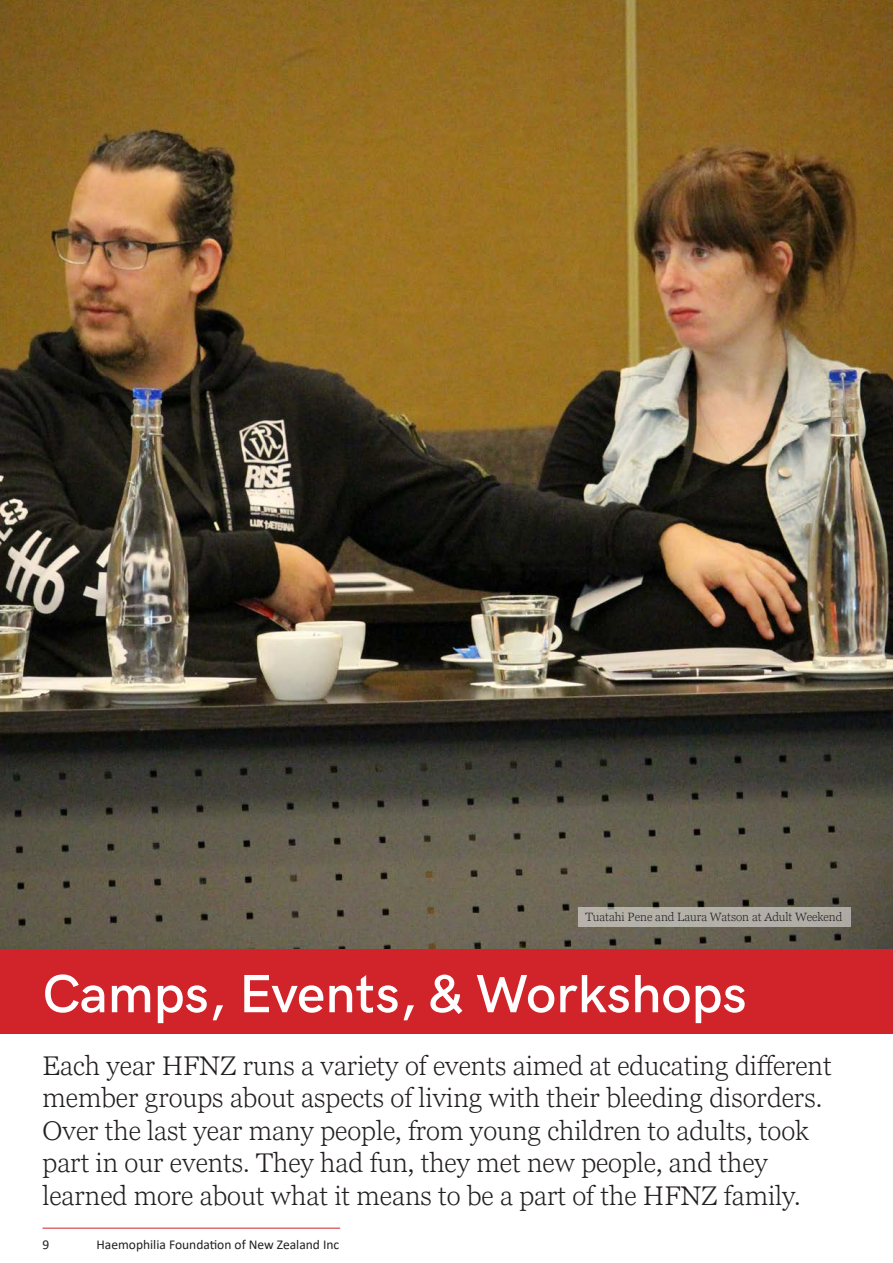
<style>
.page{position:relative;width:893px;height:1263px;background:#fff}
.page>*{position:absolute;margin:0;border:0;box-sizing:border-box;transform-origin:0 0}
.t1{font:600 54px "HK Grotesk";color:#fff}
.t2{font:300 27px/32.4px "Georgia Pro";color:#231f20}
.t3{font:13.5px "Calibri";color:#231f20}
.t4{font:300 12px "Georgia Pro";color:#231f20}
</style>
<div class="page">
<hr style="left:43px;top:1228px;width:297px;height:1px;background:#d1232a">
<div style="left:0;top:948px;width:893px;height:85px;background:#d1232a"></div>
<img style="left:0;top:0;width:893px;height:948px">
<div style="left:578px;top:907px;width:272px;height:19px;background:#b3b0a8"></div>
<p class="t4" style="left:585px;top:910px;width:259px">Tuatahi Pene and Laura Watson at Adult Weekend</p>
<p class="t1" style="left:43px;top:953px;width:706px">Camps, Events, &amp; Workshops</p>
<p class="t2" style="left:43px;top:1050px;width:791px">Each year HFNZ runs a variety of events aimed at educating different member groups about aspects of living with their bleeding disorders.<br>Over the last year many people, from young children to adults, took part in our events. They had fun, they met new people, and they learned more about what it means to be a part of the HFNZ family.</p>
<p class="t3" style="left:43px;top:1235px;width:8px">9</p>
<p class="t3" style="left:97px;top:1235px;width:244px">Haemophilia Foundation of New Zealand Inc</p>
</div>
